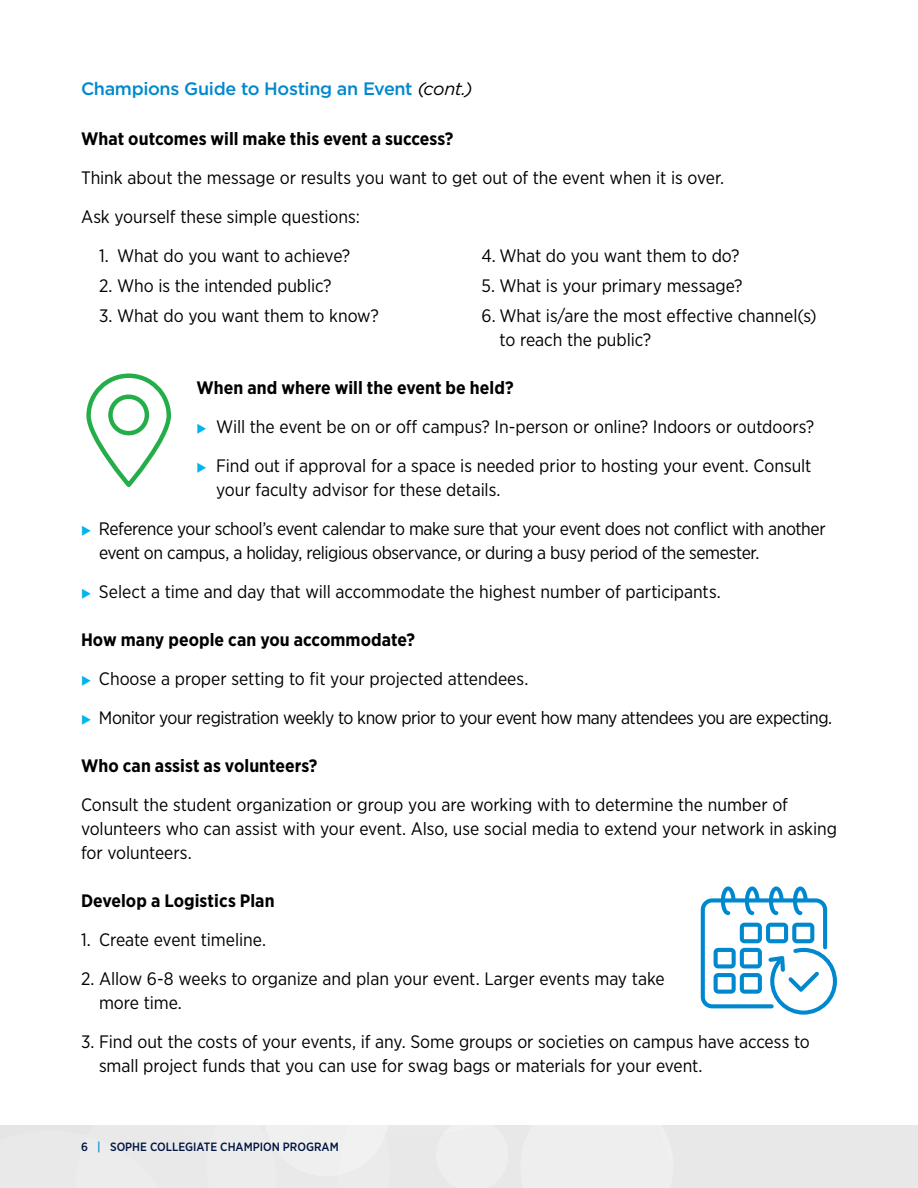
<style>
.page{position:relative;width:918px;height:1188px;background:#fff}
.page>*{position:absolute;margin:0;border:0;box-sizing:border-box;transform-origin:0 0}
.BodyText2{font:18px/24px "Gotham Narrow";letter-spacing:-.005em;color:#000}
.BodyText2-2{font:18px/24px "Gotham Narrow";letter-spacing:-.025em;color:#000}
.t1{font:700 18px "Gotham Narrow";letter-spacing:.005em;color:#000}
.BodyText2-3{font:18px "Gotham Narrow";letter-spacing:-.03em;color:#000}
.Headline{font:500 18px "Gotham";letter-spacing:-.02em;color:#0088ce}
.t2{font:500 12px "Gotham Narrow";color:#001541}
.s1{font-weight:400;font-style:italic;color:#000}
.s2{color:#00b5ef}
.s3{color:#0088ce}
</style>
<div class="page">
<div style="left:0;top:1125px;width:918px;height:63px;background:#e9e9e9"></div>
<svg style="left:701px;top:887px;width:136px;height:128px"></svg>
<svg style="left:86px;top:373px;width:85px;height:114px"></svg>
<p class="Headline" style="left:81px;top:77px;width:393px">Champions Guide to Hosting an Event <span class="s1">(cont.)</span></p>
<h2 class="t1" style="left:81px;top:127px;width:374px">What outcomes will make this event a success?</h2>
<p class="BodyText2" style="left:81px;top:165px;width:642px">Think about the message or results you want to get out of the event when it is over.</p>
<p class="BodyText2" style="left:81px;top:204px;width:280px">Ask yourself these simple questions:</p>
<p class="BodyText2" style="left:99px;top:243px;width:253px">1. What do you want to achieve?</p>
<p class="BodyText2" style="left:99px;top:273px;width:234px">2. Who is the intended public?</p>
<p class="BodyText2" style="left:99px;top:303px;width:281px">3. What do you want them to know?</p>
<p class="BodyText2" style="left:482px;top:243px;width:259px">4. What do you want them to do?</p>
<p class="BodyText2" style="left:482px;top:273px;width:263px">5. What is your primary message?</p>
<p class="BodyText2" style="left:500px;top:303px;width:319px;text-indent:-18px">6. What is/are the most effective channel(s) to reach the public?</p>
<h2 class="t1" style="left:197px;top:376px;width:319px">When and where will the event be held?</h2>
<p class="BodyText2" style="left:196px;top:414px;width:619px"><span class="s2">◆</span> Will the event be on or off campus? In-person or online? Indoors or outdoors?</p>
<p class="BodyText2" style="left:216px;top:453px;width:597px;text-indent:-20px"><span class="s2">◆</span> Find out if approval for a space is needed prior to hosting your event. Consult your faculty advisor for these details.</p>
<p class="BodyText2-2" style="left:99px;top:516px;width:728px;text-indent:-18px"><span class="s2">◆</span> Reference your school’s event calendar to make sure that your event does not conflict with another event on campus, a holiday, religious observance, or during a busy period of the semester.</p>
<p class="BodyText2" style="left:81px;top:579px;width:639px"><span class="s2">◆</span> Select a time and day that will accommodate the highest number of participants.</p>
<h2 class="t1" style="left:81px;top:628px;width:336px">How many people can you accommodate?</h2>
<p class="BodyText2" style="left:81px;top:666px;width:447px"><span class="s2">◆</span> Choose a proper setting to fit your projected attendees.</p>
<p class="BodyText2-3" style="left:81px;top:706px;width:750px"><span class="s2">◆</span> Monitor your registration weekly to know prior to your event how many attendees you are expecting.</p>
<h2 class="t1" style="left:81px;top:754px;width:238px">Who can assist as volunteers?</h2>
<p class="BodyText2" style="left:81px;top:792px;width:758px">Consult the student organization or group you are working with to determine the number of volunteers who can assist with your event. Also, use social media to extend your network in asking for volunteers.</p>
<h2 class="t1" style="left:81px;top:889px;width:195px">Develop a Logistics Plan</h2>
<p class="BodyText2" style="left:81px;top:927px;width:184px">1. Create event timeline.</p>
<p class="BodyText2" style="left:99px;top:966px;width:567px;text-indent:-18px">2. Allow 6-8 weeks to organize and plan your event. Larger events may take more time.</p>
<p class="BodyText2" style="left:99px;top:1029px;width:712px;text-indent:-18px">3. Find out the costs of your events, if any. Some groups or societies on campus have access to small project funds that you can use for swag bags or materials for your event.</p>
<p class="t2" style="left:81px;top:1139px;width:259px">6 <span class="s3">|</span> SOPHE COLLEGIATE CHAMPION PROGRAM</p>
</div>
